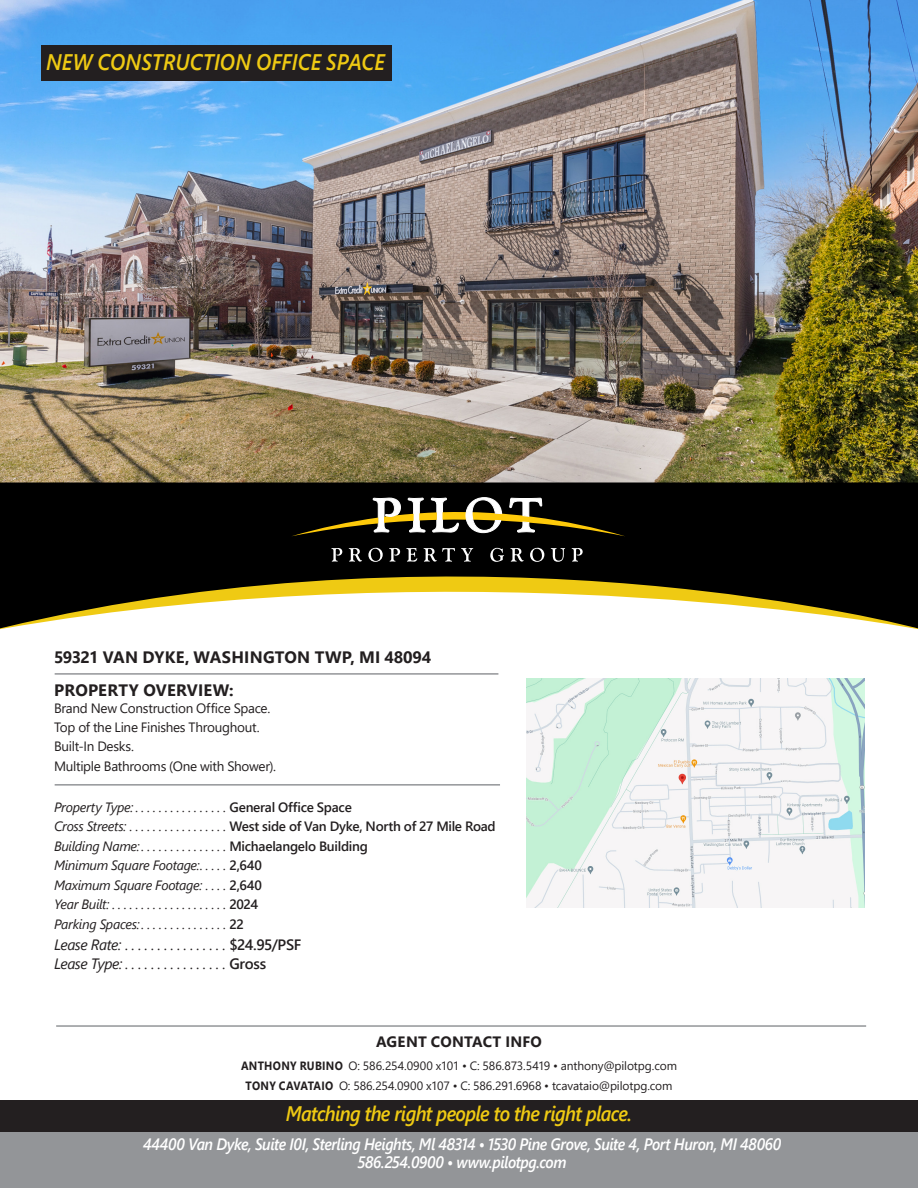
<style>
.page{position:relative;width:918px;height:1188px;background:#fff}
.page>*{position:absolute;margin:0;border:0;box-sizing:border-box;transform-origin:0 0}
.Page_Head{font:italic 600 22.5px "Segoe UI";color:#efca13;scale:.9 1}
.t1{font:italic 600 21px "Segoe UI";letter-spacing:-.035em;color:#efca13;scale:.9 1}
.t2{font:italic 600 16.5px/18px "Segoe UI";letter-spacing:-.03em;color:#fff;text-align:center;scale:.9 1}
.Address_Overview_heading{font:700 16.5px "Segoe UI";letter-spacing:.01em;color:#231f20}
.List1{font:italic 15px "Segoe UI";letter-spacing:-.03em;color:#231f20}
.Address_Overview_heading-2{font:700 15px "Segoe UI";letter-spacing:.015em;color:#231f20}
.List1-2{font:600 15px "Segoe UI";letter-spacing:-.02em;color:#231f20}
.List1-3{font:italic 13.5px "Segoe UI";letter-spacing:-.025em;color:#231f20}
.Overview_Copy{font:13.5px "Segoe UI";letter-spacing:-.02em;color:#231f20}
.List1-4{font:600 13.5px "Segoe UI";letter-spacing:-.02em;color:#231f20}
.Address_Overview_heading-3{font:12px "Segoe UI";letter-spacing:-.01em;color:#231f20}
.s1{font-weight:600;font-style:normal}
.s2{font-weight:700}
</style>
<div class="page">
<div style="left:0;top:1100px;width:918px;height:35px;background:#231f20"></div>
<div style="left:0;top:1132px;width:918px;height:56px;background:#939598"></div>
<hr style="left:56px;top:1025px;width:810px;height:2px;background:#939598">
<img style="left:0;top:0;width:918px;height:483px">
<hr style="left:55px;top:673px;width:443px;height:2px;background:#939598">
<hr style="left:55px;top:784px;width:445px;height:2px;background:#939598">
<svg style="left:0;top:483px;width:918px;height:145px;fill:#000"></svg>
<div style="left:276px;top:486px;width:366px;height:83px;background:#000"></div>
<svg style="left:331px;top:548px;width:252px;height:14px"></svg>
<svg style="left:292px;top:497px;width:332px;height:39px"></svg>
<img style="left:526px;top:678px;width:339px;height:230px">
<div style="left:41px;top:45px;width:351px;height:36px;background:#231f20"></div>
<p class="Page_Head" style="left:46px;top:41px;width:378px">NEW CONSTRUCTION OFFICE SPACE</p>
<p class="Address_Overview_heading" style="left:54px;top:642px;width:379px">59321 VAN DYKE, WASHINGTON TWP, MI 48094</p>
<p class="Address_Overview_heading" style="left:54px;top:675px;width:181px">PROPERTY OVERVIEW:</p>
<p class="Overview_Copy" style="left:54px;top:695px;width:218px">Brand New Construction Office Space.</p>
<p class="Overview_Copy" style="left:54px;top:715px;width:207px">Top of the Line Finishes Throughout.</p>
<p class="Overview_Copy" style="left:54px;top:734px;width:82px">Built-In Desks.</p>
<p class="Overview_Copy" style="left:54px;top:753px;width:224px">Multiple Bathrooms (One with Shower).</p>
<p class="List1-3" style="left:54px;top:794px;width:299px">Property Type: . . . . . . . . . . . . . . . . <span class="s1">General Office Space</span></p>
<p class="List1-3" style="left:54px;top:814px;width:77px">Cross Streets:..................</p>
<p class="List1-4" style="left:230px;top:814px;width:268px">West side of Van Dyke, North of 27 Mile Road</p>
<p class="List1-3" style="left:54px;top:833px;width:315px">Building Name: . . . . . . . . . . . . . . . <span class="s1">Michaelangelo Building</span></p>
<p class="List1-3" style="left:54px;top:853px;width:210px">Minimum Square Footage:. . . . . <span class="s1">2,640</span></p>
<p class="List1-3" style="left:54px;top:872px;width:153px">Maximum Square Footage:.....</p>
<p class="List1-4" style="left:230px;top:872px;width:34px">2,640</p>
<p class="List1-3" style="left:54px;top:892px;width:59px">Year Built:.....................</p>
<p class="List1-4" style="left:230px;top:892px;width:30px">2024</p>
<p class="List1-3" style="left:54px;top:911px;width:192px">Parking Spaces: . . . . . . . . . . . . . . . <span class="s1">22</span></p>
<p class="List1" style="left:54px;top:930px;width:72px">Lease Rate:.................</p>
<p class="List1-2" style="left:230px;top:930px;width:73px">$24.95/PSF</p>
<p class="List1" style="left:54px;top:950px;width:72px">Lease Type:.................</p>
<p class="List1-2" style="left:230px;top:950px;width:38px">Gross</p>
<p class="Address_Overview_heading-2" style="left:376px;top:1027px;width:167px">AGENT CONTACT INFO</p>
<p class="Address_Overview_heading-3" style="left:241px;top:1055px;width:437px"><span class="s2">ANTHONY RUBINO</span> O: 586.254.0900 x101 • C: 586.873.5419 • anthony@pilotpg.com</p>
<p class="Address_Overview_heading-3" style="left:246px;top:1074px;width:429px"><span class="s2">TONY CAVATAIO</span> O: 586.254.0900 x107 • C: 586.291.6968 • tcavataio@pilotpg.com</p>
<h2 class="t1" style="left:286px;top:1094px;width:386px">Matching the right people to the right place.</h2>
<p class="t2" style="left:143px;top:1133px;width:711px">44400 Van Dyke, Suite I0I, Sterling Heights, Ml 48314 • 1530 Pine Grove, Suite 4, Port Huron, MI 48060<br>586.254.0900 • www.pilotpg.com</p>
</div>
